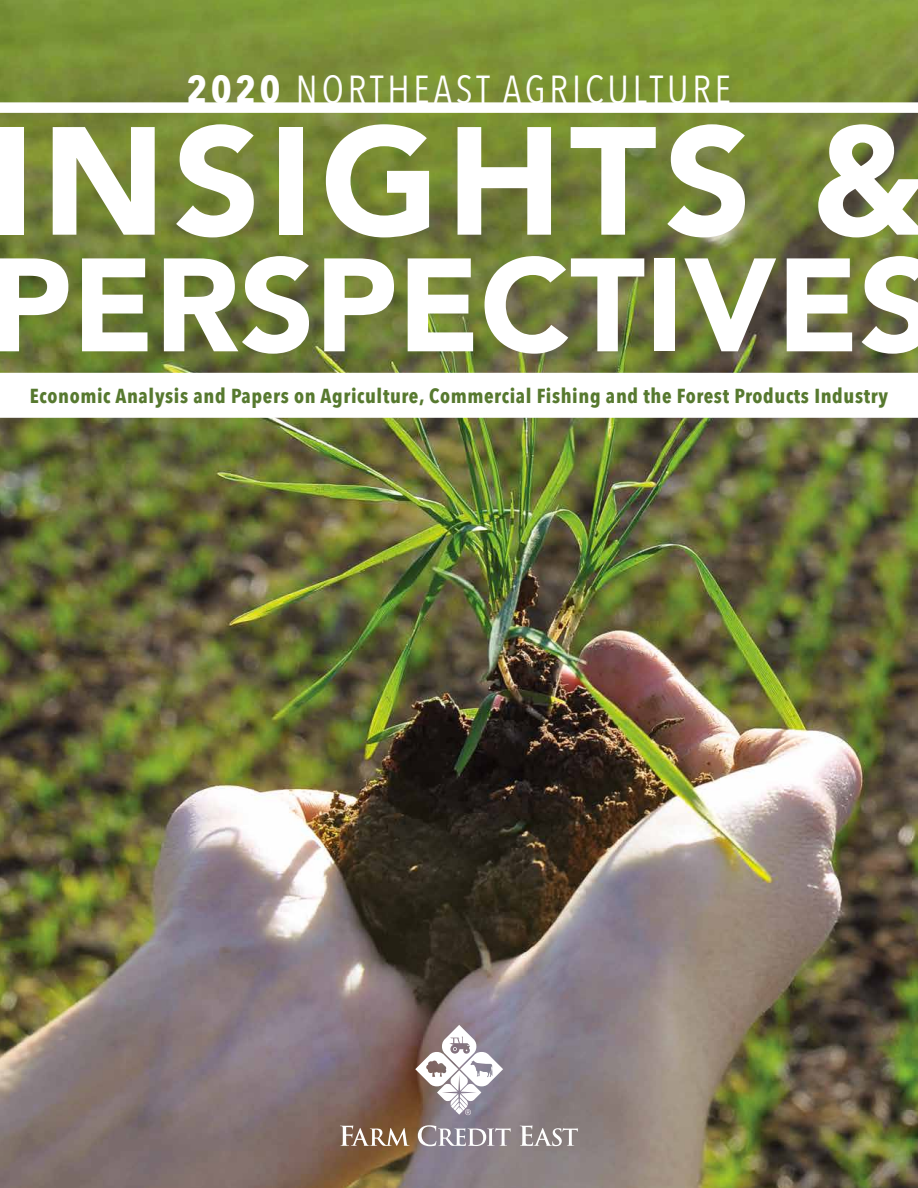
<style>
.page{position:relative;width:918px;height:1188px;background:#fff}
.page>*{position:absolute;margin:0;border:0;box-sizing:border-box;transform-origin:0 0}
.t1{font:900 151.95px "Avenir";letter-spacing:.05em;color:#fff}
.t2{font:900 131.25px "Avenir";color:#fff}
.t3{font:39px "Avenir Next Condensed";letter-spacing:.1em;color:#fff}
.t4{font:700 20.25px "Avenir Next Condensed";letter-spacing:.03em;color:#57792f}
.s1{font-weight:700}
</style>
<div class="page">
<img style="left:0;top:0;width:918px;height:1188px">
<svg style="left:340px;top:1125px;width:70px;height:21px"></svg>
<svg style="left:418px;top:1125px;width:93px;height:21px"></svg>
<svg style="left:520px;top:1125px;width:58px;height:21px"></svg>
<svg style="left:415px;top:1025px;width:88px;height:90px"></svg>
<div style="left:0;top:102px;width:918px;height:11px;background:#fff"></div>
<div style="left:0;top:373px;width:918px;height:45px;background:#fff"></div>
<h3 class="t3" style="left:187px;top:56px;width:546px"><span class="s1">2020</span> NORTHEAST AGRICULTURE</h3>
<h1 class="t1" style="left:-11px;top:52px;width:940px">INSIGHTS &amp;</h1>
<h2 class="t2" style="left:-11px;top:193px;width:947px">PERSPECTIVES</h2>
<p class="t4" style="left:30px;top:384px;width:860px">Economic Analysis and Papers on Agriculture, Commercial Fishing and the Forest Products Industry</p>
</div>
